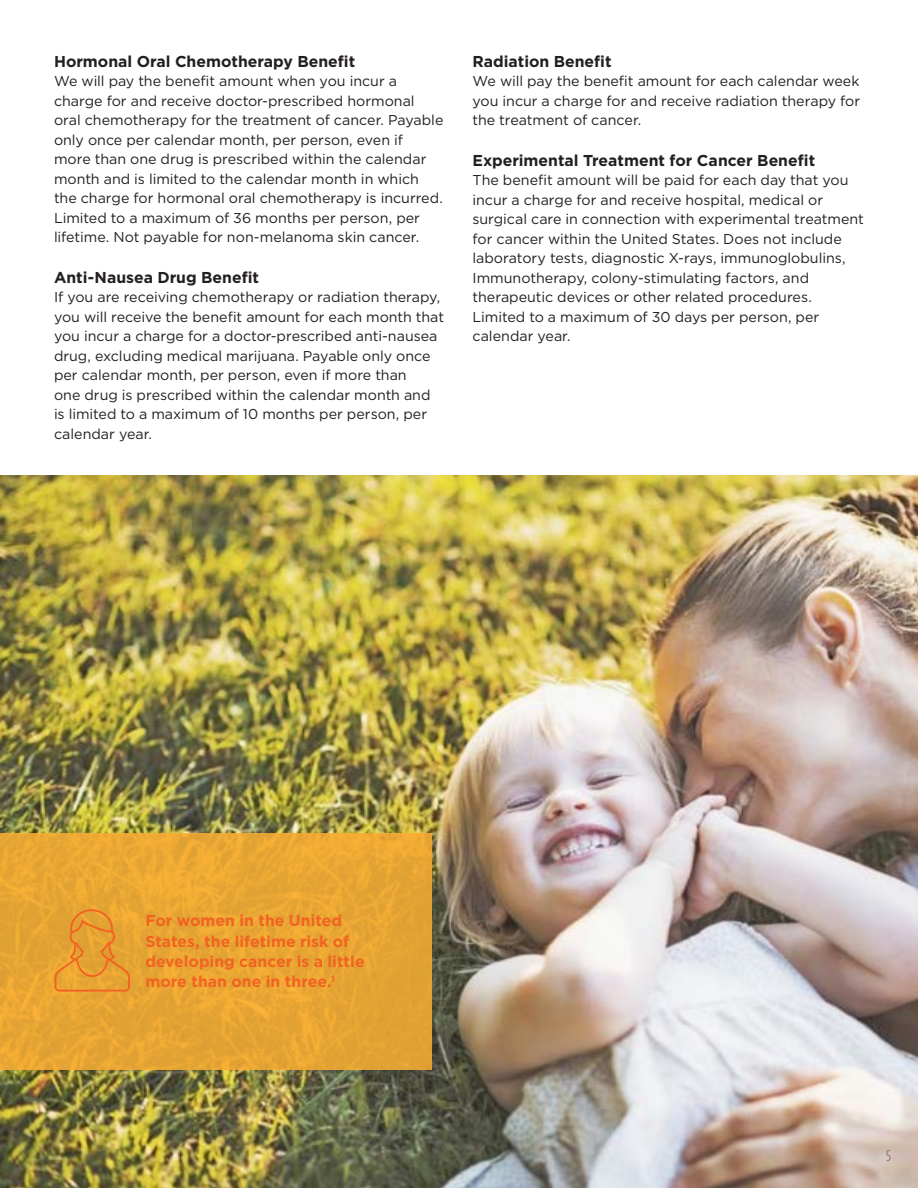
<style>
.page{position:relative;width:918px;height:1188px;background:#fff}
.page>*{position:absolute;margin:0;border:0;box-sizing:border-box;transform-origin:0 0}
.t1{font:700 15.75px "Gotham";color:#231f20}
.t2{font:700 15.75px/20.2px "Gotham";color:#f26322}
.t3{font:300 15px "Gotham Condensed";color:#58595b}
.t4{font:14.25px/19.5px "Gotham";color:#231f20}
</style>
<div class="page">
<img style="left:0;top:475px;width:918px;height:713px">
<div style="left:0;top:833px;width:432px;height:236px;background:linear-gradient(to right,#eaa734,#e7a534)"></div>
<svg style="left:55px;top:909px;width:75px;height:83px;background:#e79b31"></svg>
<p class="t1" style="left:54px;top:51px;width:303px">Hormonal Oral Chemotherapy Benefit</p>
<p class="t4" style="left:54px;top:71px;width:391px">We will pay the benefit amount when you incur a charge for and receive doctor-prescribed hormonal oral chemotherapy for the treatment of cancer. Payable only once per calendar month, per person, even if<br>more than one drug is prescribed within the calendar month and is limited to the calendar month in which the charge for hormonal oral chemotherapy is incurred.<br>Limited to a maximum of 36 months per person, per lifetime. Not payable for non-melanoma skin cancer.</p>
<p class="t1" style="left:54px;top:267px;width:207px">Anti-Nausea Drug Benefit</p>
<p class="t4" style="left:54px;top:287px;width:392px">If you are receiving chemotherapy or radiation therapy, you will receive the benefit amount for each month that you incur a charge for a doctor-prescribed anti-nausea drug, excluding medical marijuana. Payable only once per calendar month, per person, even if more than<br>one drug is prescribed within the calendar month and is limited to a maximum of 10 months per person, per calendar year.</p>
<p class="t1" style="left:472px;top:51px;width:141px">Radiation Benefit</p>
<p class="t4" style="left:472px;top:71px;width:389px;text-align:justify">We will pay the benefit amount for each calendar week you incur a charge for and receive radiation therapy for the treatment of cancer.</p>
<p class="t1" style="left:472px;top:150px;width:344px">Experimental Treatment for Cancer Benefit</p>
<p class="t4" style="left:472px;top:170px;width:393px">The benefit amount will be paid for each day that you incur a charge for and receive hospital, medical or surgical care in connection with experimental treatment for cancer within the United States. Does not include laboratory tests, diagnostic X-rays, immunoglobulins, Immunotherapy, colony-stimulating factors, and therapeutic devices or other related procedures.<br>Limited to a maximum of 30 days per person, per calendar year.</p>
<p class="t2" style="left:145px;top:911px;width:221px">For women in the United<br>States, the lifetime risk of developing cancer is a little more than one in three.<sup>1</sup></p>
<p class="t3" style="left:886px;top:1147px;width:6px">5</p>
</div>
